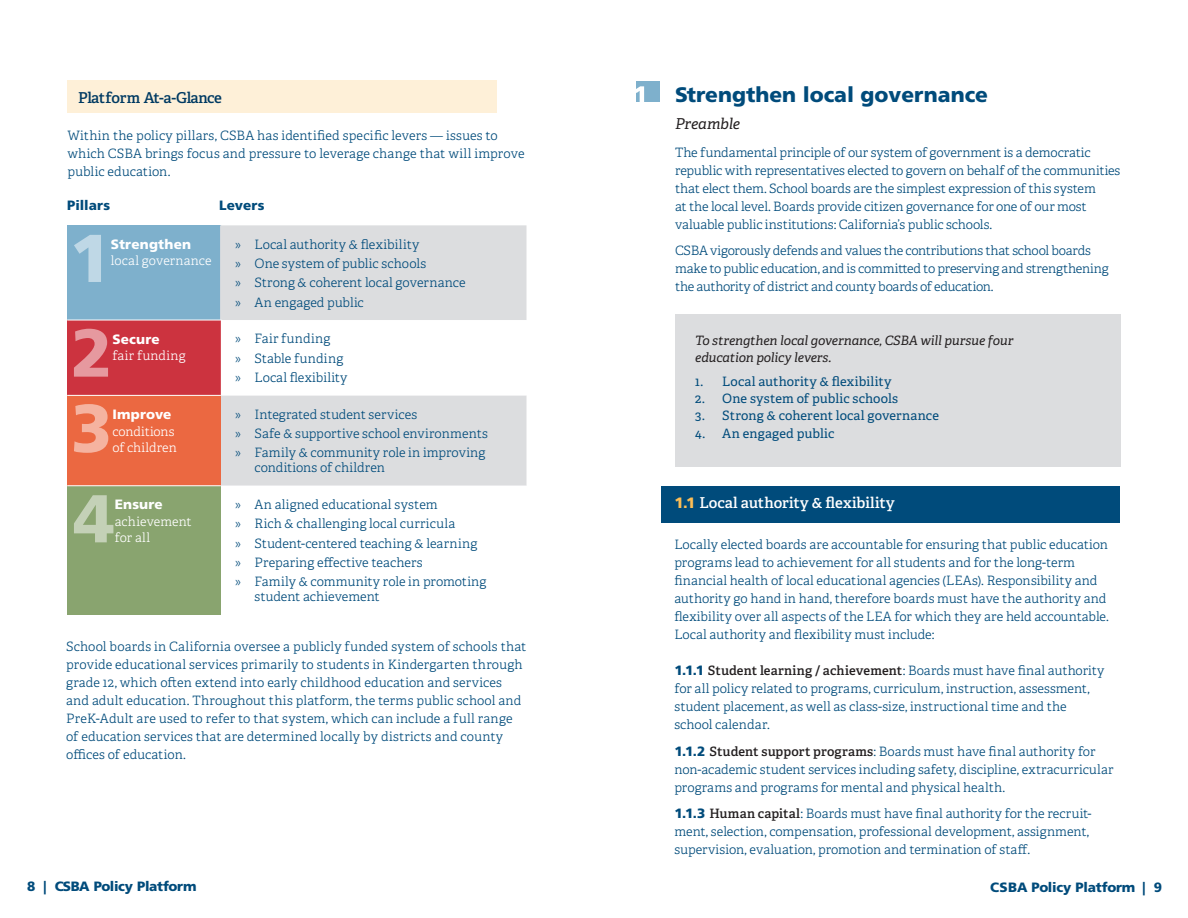
<style>
.page{position:relative;width:1188px;height:918px;background:#fff}
.page>*{position:absolute;margin:0;border:0;box-sizing:border-box;transform-origin:0 0}
.t1{font:900 67.5px "Frutiger LT Std";color:#bfd8e6}
.t2{font:900 67.5px "Frutiger LT Std";color:#e6999f}
.t3{font:900 67.5px "Frutiger LT Std";color:#f5b3a0}
.t4{font:900 67.5px "Frutiger LT Std";color:#c4d1b7}
.Subhead__Pillars{font:900 21px "Frutiger LT Std";color:#004b7b}
.Levers__shaded{font:600 15px "Adelle";letter-spacing:.005em;color:#fff}
.Italic_Subheads-prin{font:600 15px "Adelle";letter-spacing:-.03em;color:#003a62}
.Indented_Italic_Subh{font:italic 15px "Adelle";letter-spacing:-.005em;color:#231f20}
.Header-print{font:900 13.5px "Frutiger LT Std";letter-spacing:-.015em;color:#004b7b}
.t5{font:900 13.5px "Frutiger LT Std";letter-spacing:.01em;color:#fff}
.Header-print-2{font:900 13.5px "Frutiger LT Std";letter-spacing:-.035em;color:#004b7b}
.Indented_Body_2{font:300 12.9px/18px "Adelle";color:#004b7b}
._1_Indented_Body_Nes{font:300 12.9px/18px "Adelle";letter-spacing:.005em;color:#004b7b}
._1_Indented_Subhead{font:300 12.9px/18px "Adelle";color:#004b7b}
.t6{font:12.9px "Adelle";letter-spacing:.01em;color:#004b7b}
.Subhead_Italic{font:italic 12.9px/17.2px "Adelle";letter-spacing:-.01em;color:#231f20}
.t7{font:300 12.75px/16.5px "Adelle";letter-spacing:.01em;color:#fff}
.s1{font-family:"Frutiger LT Std"}
.s2{font-family:"Frutiger LT Std";font-weight:900;color:#fdbe56}
.s3{font-family:"Frutiger LT Std";font-weight:900;font-size:13.5px}
.s4{font-weight:600;color:#231f20}
</style>
<div class="page">
<div style="left:636px;top:81px;width:24px;height:21px;background:#7eb0cc"></div>
<svg style="left:636px;top:86px;width:8px;height:16px"></svg>
<div style="left:67px;top:225px;width:154px;height:95px;background:#7eb0cc"></div>
<div style="left:222px;top:225px;width:304px;height:95px;background:#dcdddf"></div>
<div style="left:67px;top:320px;width:154px;height:75px;background:#cc333f"></div>
<div style="left:221px;top:395px;width:305px;height:91px;background:#dcdddf"></div>
<div style="left:67px;top:395px;width:154px;height:91px;background:#eb6841"></div>
<div style="left:67px;top:486px;width:154px;height:129px;background:#89a46f"></div>
<hr style="left:220px;top:225px;width:2px;height:95px;background:#dcdddf">
<hr style="left:67px;top:320px;width:155px;height:1px;background:#fff">
<hr style="left:67px;top:395px;width:154px;height:1px;background:#fff">
<hr style="left:67px;top:485px;width:154px;height:1px;background:#fff">
<div style="left:67px;top:81px;width:430px;height:32px;background:#fef0d8"></div>
<div style="left:675px;top:315px;width:445px;height:152px;background:#dcdddf"></div>
<div style="left:661px;top:486px;width:459px;height:36px;background:#004b7b"></div>
<p class="Italic_Subheads-prin" style="left:78px;top:88px;width:145px">Platform At-a-Glance</p>
<p class="Indented_Body_2" style="left:68px;top:126px;width:459px">Within the policy pillars, CSBA has identified specific levers — issues to which CSBA brings focus and pressure to leverage change that will improve public education.</p>
<p class="Header-print" style="left:67px;top:198px;width:45px">Pillars</p>
<p class="Header-print" style="left:219px;top:198px;width:47px">Levers</p>
<p class="t1" style="left:70px;top:218px;width:43px">1</p>
<p class="t5" style="left:111px;top:236px;width:82px">Strengthen</p>
<p class="t7" style="left:111px;top:253px;width:102px">local governance</p>
<p class="t2" style="left:71px;top:312px;width:43px">2</p>
<p class="t5" style="left:112px;top:331px;width:49px">Secure</p>
<p class="t7" style="left:112px;top:348px;width:75px">fair funding</p>
<p class="t3" style="left:71px;top:388px;width:43px">3</p>
<p class="t5" style="left:112px;top:406px;width:60px">Improve</p>
<p class="t7" style="left:112px;top:423px;width:66px">conditions of children</p>
<p class="t4" style="left:73px;top:478px;width:43px">4</p>
<p class="t5" style="left:115px;top:496px;width:50px">Ensure</p>
<p class="t7" style="left:115px;top:513px;width:78px">achievement for all</p>
<p class="Indented_Body_2" style="left:234px;top:235px;width:187px"><span class="s1">»</span> Local authority &amp; flexibility</p>
<p class="Indented_Body_2" style="left:234px;top:255px;width:194px"><span class="s1">»</span> One system of public schools</p>
<p class="Indented_Body_2" style="left:234px;top:274px;width:233px"><span class="s1">»</span> Strong &amp; coherent local governance</p>
<p class="Indented_Body_2" style="left:234px;top:293px;width:131px"><span class="s1">»</span> An engaged public</p>
<p class="Indented_Body_2" style="left:234px;top:330px;width:97px"><span class="s1">»</span> Fair funding</p>
<p class="Indented_Body_2" style="left:234px;top:349px;width:110px"><span class="s1">»</span> Stable funding</p>
<p class="Indented_Body_2" style="left:234px;top:369px;width:115px"><span class="s1">»</span> Local flexibility</p>
<p class="Indented_Body_2" style="left:234px;top:405px;width:184px"><span class="s1">»</span> Integrated student services</p>
<p class="Indented_Body_2" style="left:234px;top:425px;width:255px"><span class="s1">»</span> Safe &amp; supportive school environments</p>
<p class="Indented_Body_2" style="left:255px;top:445px;width:232px;line-height:15px;text-indent:-20px"><span class="s1">»</span> Family &amp; community role in improving conditions of children</p>
<p class="Indented_Body_2" style="left:234px;top:496px;width:205px"><span class="s1">»</span> An aligned educational system</p>
<p class="Indented_Body_2" style="left:234px;top:515px;width:222px"><span class="s1">»</span> Rich &amp; challenging local curricula</p>
<p class="Indented_Body_2" style="left:234px;top:534px;width:244px"><span class="s1">»</span> Student-centered teaching &amp; learning</p>
<p class="Indented_Body_2" style="left:234px;top:554px;width:190px"><span class="s1">»</span> Preparing effective teachers</p>
<p class="Indented_Body_2" style="left:255px;top:574px;width:233px;line-height:15px;text-indent:-20px"><span class="s1">»</span> Family &amp; community role in promoting student achievement</p>
<p class="Indented_Body_2" style="left:66px;top:638px;width:462px">School boards in California oversee a publicly funded system of schools that provide educational services primarily to students in Kindergarten through grade 12, which often extend into early childhood education and services and adult education. Throughout this platform, the terms public school and PreK-Adult are used to refer to that system, which can include a full range of education services that are determined locally by districts and county offices of education.</p>
<p class="Subhead__Pillars" style="left:675px;top:82px;width:315px">Strengthen local governance</p>
<p class="Indented_Italic_Subh" style="left:675px;top:115px;width:67px">Preamble</p>
<p class="Indented_Body_2" style="left:675px;top:143px;width:447px">The fundamental principle of our system of government is a democratic republic with representatives elected to govern on behalf of the communities that elect them. School boards are the simplest expression of this system<br>at the local level. Boards provide citizen governance for one of our most valuable public institutions: California’s public schools.</p>
<p class="Indented_Body_2" style="left:675px;top:242px;width:435px">CSBA vigorously defends and values the contributions that school boards make to public education, and is committed to preserving and strengthening</p>
<p class="Indented_Body_2" style="left:675px;top:278px;width:320px">the authority of district and county boards of education.</p>
<p class="Subhead_Italic" style="left:695px;top:332px;width:320px">To strengthen local governance, CSBA will pursue four education policy levers.</p>
<p class="t6" style="left:695px;top:373px;width:198px">1. Local authority &amp; flexibility</p>
<p class="t6" style="left:695px;top:391px;width:204px">2. One system of public schools</p>
<p class="t6" style="left:695px;top:408px;width:245px">3. Strong &amp; coherent local governance</p>
<p class="t6" style="left:695px;top:426px;width:141px">4. An engaged public</p>
<p class="Levers__shaded" style="left:674px;top:493px;width:222px"><span class="s2">1.1</span> Local authority &amp; flexibility</p>
<p class="_1_Indented_Subhead" style="left:674px;top:536px;width:436px">Locally elected boards are accountable for ensuring that public education programs lead to achievement for all students and for the long-term financial health of local educational agencies (LEAs). Responsibility and authority go hand in hand, therefore boards must have the authority and flexibility over all aspects of the LEA for which they are held accountable.<br>Local authority and flexibility must include:</p>
<p class="_1_Indented_Body_Nes" style="left:674px;top:662px;width:431px"><span class="s3">1.1.1</span> <span class="s4">Student learning / achievement</span>: Boards must have final authority for all policy related to programs, curriculum, instruction, assessment, student placement, as well as class-size, instructional time and the school calendar.</p>
<p class="_1_Indented_Body_Nes" style="left:674px;top:742px;width:441px"><span class="s3">1.1.2</span> <span class="s4">Student support programs</span>: Boards must have final authority for non-academic student services including safety, discipline, extracurricular programs and programs for mental and physical health.</p>
<p class="_1_Indented_Body_Nes" style="left:674px;top:805px;width:419px"><span class="s3">1.1.3</span> <span class="s4">Human capital</span>: Boards must have final authority for the recruit&shy;ment, selection, compensation, professional development, assignment, supervision, evaluation, promotion and termination of staff.</p>
<p class="Header-print-2" style="left:27px;top:879px;width:171px">8 | CSBA Policy Platform</p>
<p class="Header-print" style="left:990px;top:879px;width:173px">CSBA Policy Platform | 9</p>
</div>
